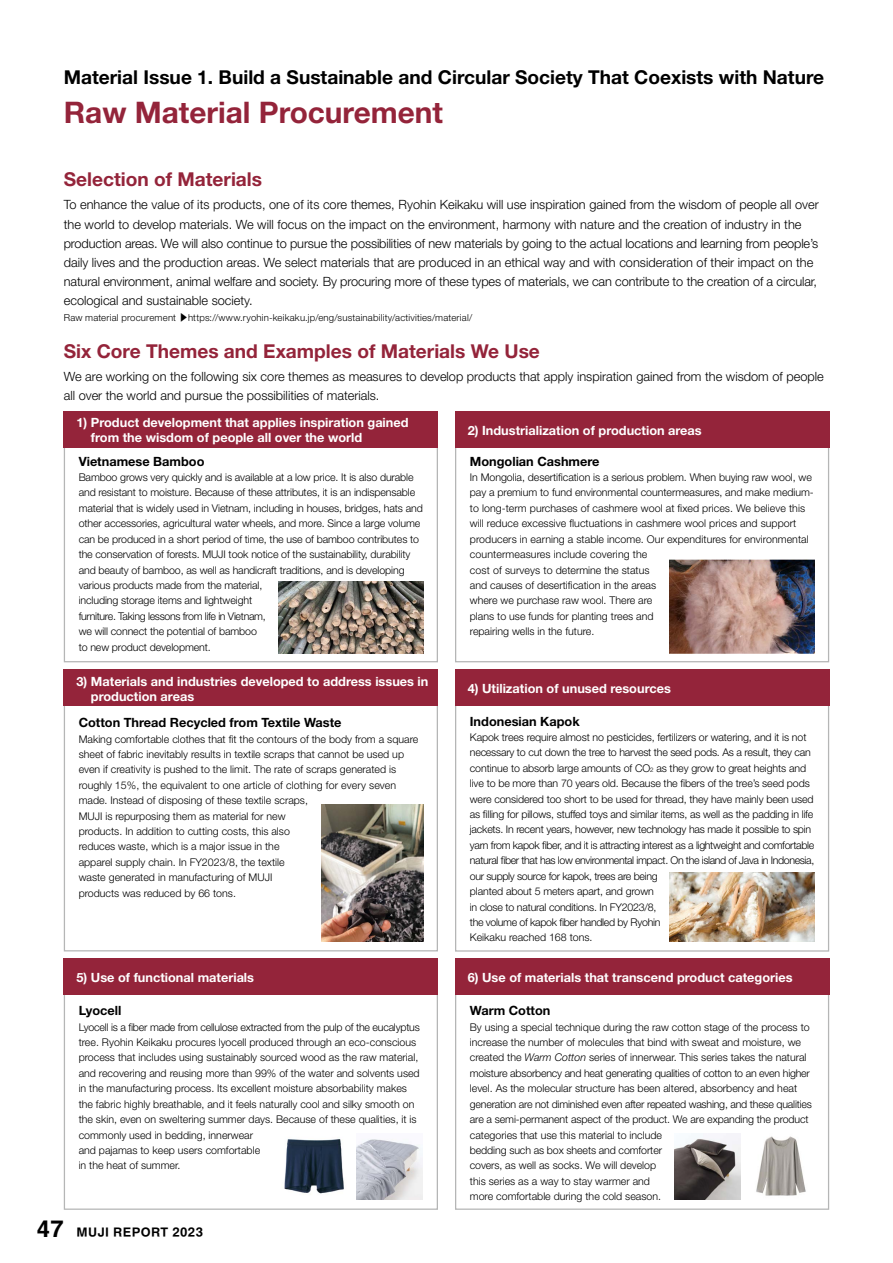
<style>
.page{position:relative;width:893px;height:1263px;background:#fff}
.page>*{position:absolute;margin:0;border:0;box-sizing:border-box;transform-origin:0 0}
.t1{font:700 29.7px "Helvetica Neue LT Std";color:#94243a}
.t2{font:700 19.2px "Helvetica Neue LT Std";color:#000}
.t3{font:700 19.2px "Helvetica Neue LT Std";color:#94243a}
.t4{font:300 12.75px/19.2px "Helvetica Neue LT Std";color:#000}
.t5{font:700 12.75px/14.9px "Helvetica Neue LT Std";color:#fff}
.t6{font:700 12.75px "Helvetica Neue LT Std";color:#000}
.t7{font:300 10.65px/15.5px "Helvetica Neue LT Std";letter-spacing:-.005em;color:#000}
.t8{font:700 10.65px "MUJI Font 2020";letter-spacing:.04em;color:#000}
.t9{font:300 9.6px "Helvetica Neue LT Std";letter-spacing:.02em;color:#000}
.s1{font-family:"Gothic BBB Pro";font-weight:500}
.s2{font-size:19.2px}
.s3{font-size:6.15px}
.s4{font-style:italic}
</style>
<div class="page">
<div style="left:455px;top:669px;width:374px;height:37px;background:#94243a"></div>
<img style="left:670px;top:873px;width:144px;height:68px">
<div style="left:64px;top:670px;width:374px;height:36px;background:#94243a"></div>
<img style="left:321px;top:805px;width:102px;height:136px">
<div style="left:455px;top:411px;width:374px;height:37px;background:#94243a"></div>
<img style="left:670px;top:560px;width:144px;height:93px">
<div style="left:64px;top:411px;width:374px;height:37px;background:#94243a"></div>
<img style="left:279px;top:582px;width:144px;height:71px">
<div style="left:455px;top:959px;width:374px;height:36px;background:#94243a"></div>
<img style="left:675px;top:1133px;width:66px;height:66px">
<img style="left:756px;top:1136px;width:50px;height:60px">
<div style="left:64px;top:959px;width:374px;height:36px;background:#94243a"></div>
<img style="left:284px;top:1139px;width:60px;height:55px">
<img style="left:357px;top:1139px;width:65px;height:60px">
<h2 class="t2" style="left:64px;top:65px;width:762px">Material Issue 1. Build a Sustainable and Circular Society That Coexists with Nature</h2>
<h1 class="t1" style="left:64px;top:94px;width:381px">Raw Material Procurement</h1>
<h2 class="t3" style="left:64px;top:167px;width:200px">Selection of Materials</h2>
<p class="t4" style="left:64px;top:195px;width:756px">To enhance the value of its products, one of its core themes, Ryohin Keikaku will use inspiration gained from the wisdom of people all over the world to develop materials. We will focus on the impact on the environment, harmony with nature and the creation of industry in the production areas. We will also continue to pursue the possibilities of new materials by going to the actual locations and learning from people’s daily lives and the production areas. We select materials that are produced in an ethical way and with consideration of their impact on the natural environment, animal welfare and society. By procuring more of these types of materials, we can contribute to the creation of a circular, ecological and sustainable society.</p>
<p class="t9" style="left:64px;top:312px;width:410px">Raw material procurement <span class="s1">▶</span>https://www.ryohin-keikaku.jp/eng/sustainability/activities/material/</p>
<h2 class="t3" style="left:64px;top:339px;width:478px">Six Core Themes and Examples of Materials We Use</h2>
<p class="t4" style="left:64px;top:367px;width:761px">We are working on the following six core themes as measures to develop products that apply inspiration gained from the wisdom of people all over the world and pursue the possibilities of materials.</p>
<p class="t5" style="left:91px;top:415px;width:319px;text-indent:-14px">1) Product development that applies inspiration gained from the wisdom of people all over the world</p>
<p class="t6" style="left:79px;top:453px;width:127px">Vietnamese Bamboo</p>
<p class="t7" style="left:79px;top:469px;width:346px">Bamboo grows very quickly and is available at a low price. It is also durable and resistant to moisture. Because of these attributes, it is an indispensable material that is widely used in Vietnam, including in houses, bridges, hats and other accessories, agricultural water wheels, and more. Since a large volume can be produced in a short period of time, the use of bamboo contributes to the conservation of forests. MUJI took notice of the sustainability, durability and beauty of bamboo, as well as handicraft traditions, and is developing various products made from the material,<br>including storage items and lightweight<br>furniture. Taking lessons from life in Vietnam,<br>we will connect the potential of bamboo<br>to new product development.</p>
<p class="t5" style="left:91px;top:673px;width:339px;text-indent:-14px">3) Materials and industries developed to address issues in production areas</p>
<p class="t6" style="left:79px;top:715px;width:264px">Cotton Thread Recycled from Textile Waste</p>
<p class="t7" style="left:79px;top:731px;width:341px">Making comfortable clothes that fit the contours of the body from a square sheet of fabric inevitably results in textile scraps that cannot be used up even if creativity is pushed to the limit. The rate of scraps generated is roughly 15%, the equivalent to one article of clothing for every seven made. Instead of disposing of these textile scraps,<br>MUJI is repurposing them as material for new<br>products. In addition to cutting costs, this also<br>reduces waste, which is a major issue in the<br>apparel supply chain. In FY2023/8, the textile<br>waste generated in manufacturing of MUJI<br>products was reduced by 66 tons.</p>
<p class="t5" style="left:77px;top:970px;width:179px">5) Use of functional materials</p>
<p class="t6" style="left:79px;top:1003px;width:44px">Lyocell</p>
<p class="t7" style="left:79px;top:1019px;width:343px">Lyocell is a fiber made from cellulose extracted from the pulp of the eucalyptus tree. Ryohin Keikaku procures lyocell produced through an eco-conscious process that includes using sustainably sourced wood as the raw material, and recovering and reusing more than 99% of the water and solvents used in the manufacturing process. Its excellent moisture absorbability makes the fabric highly breathable, and it feels naturally cool and silky smooth on the skin, even on sweltering summer days. Because of these qualities, it is commonly used in bedding, innerwear<br>and pajamas to keep users comfortable<br>in the heat of summer.</p>
<p class="t8" style="left:37px;top:1223px;width:168px"><span class="s2">47</span> MUJI REPORT 2023</p>
<p class="t5" style="left:468px;top:423px;width:236px">2) Industrialization of production areas</p>
<p class="t6" style="left:470px;top:453px;width:131px">Mongolian Cashmere</p>
<p class="t7" style="left:470px;top:469px;width:345px">In Mongolia, desertification is a serious problem. When buying raw wool, we pay a premium to fund environmental countermeasures, and make medium&shy;to long-term purchases of cashmere wool at fixed prices. We believe this will reduce excessive fluctuations in cashmere wool prices and support producers in earning a stable income. Our expenditures for environmental countermeasures include covering the<br>cost of surveys to determine the status<br>and causes of desertification in the areas<br>where we purchase raw wool. There are<br>plans to use funds for planting trees and<br>repairing wells in the future.</p>
<p class="t5" style="left:468px;top:681px;width:205px">4) Utilization of unused resources</p>
<p class="t6" style="left:470px;top:713px;width:111px">Indonesian Kapok</p>
<p class="t7" style="left:470px;top:729px;width:346px">Kapok trees require almost no pesticides, fertilizers or watering, and it is not necessary to cut down the tree to harvest the seed pods. As a result, they can continue to absorb large amounts of CO<span class="s3">2</span> as they grow to great heights and live to be more than 70 years old. Because the fibers of the tree’s seed pods were considered too short to be used for thread, they have mainly been used as filling for pillows, stuffed toys and similar items, as well as the padding in life jackets. In recent years, however, new technology has made it possible to spin yarn from kapok fiber, and it is attracting interest as a lightweight and comfortable natural fiber that has low environmental impact. On the island of Java in Indonesia, our supply source for kapok, trees are being<br>planted about 5 meters apart, and grown<br>in close to natural conditions. In FY2023/8,<br>the volume of kapok fiber handled by Ryohin<br>Keikaku reached 168 tons.</p>
<p class="t5" style="left:468px;top:970px;width:326px">6) Use of materials that transcend product categories</p>
<p class="t6" style="left:470px;top:1003px;width:82px">Warm Cotton</p>
<p class="t7" style="left:470px;top:1019px;width:343px">By using a special technique during the raw cotton stage of the process to increase the number of molecules that bind with sweat and moisture, we created the <span class="s4">Warm Cotton</span> series of innerwear. This series takes the natural moisture absorbency and heat generating qualities of cotton to an even higher level. As the molecular structure has been altered, absorbency and heat generation are not diminished even after repeated washing, and these qualities are a semi-permanent aspect of the product. We are expanding the product categories that use this material to include<br>bedding such as box sheets and comforter<br>covers, as well as socks. We will develop<br>this series as a way to stay warmer and<br>more comfortable during the cold season.</p>
</div>
